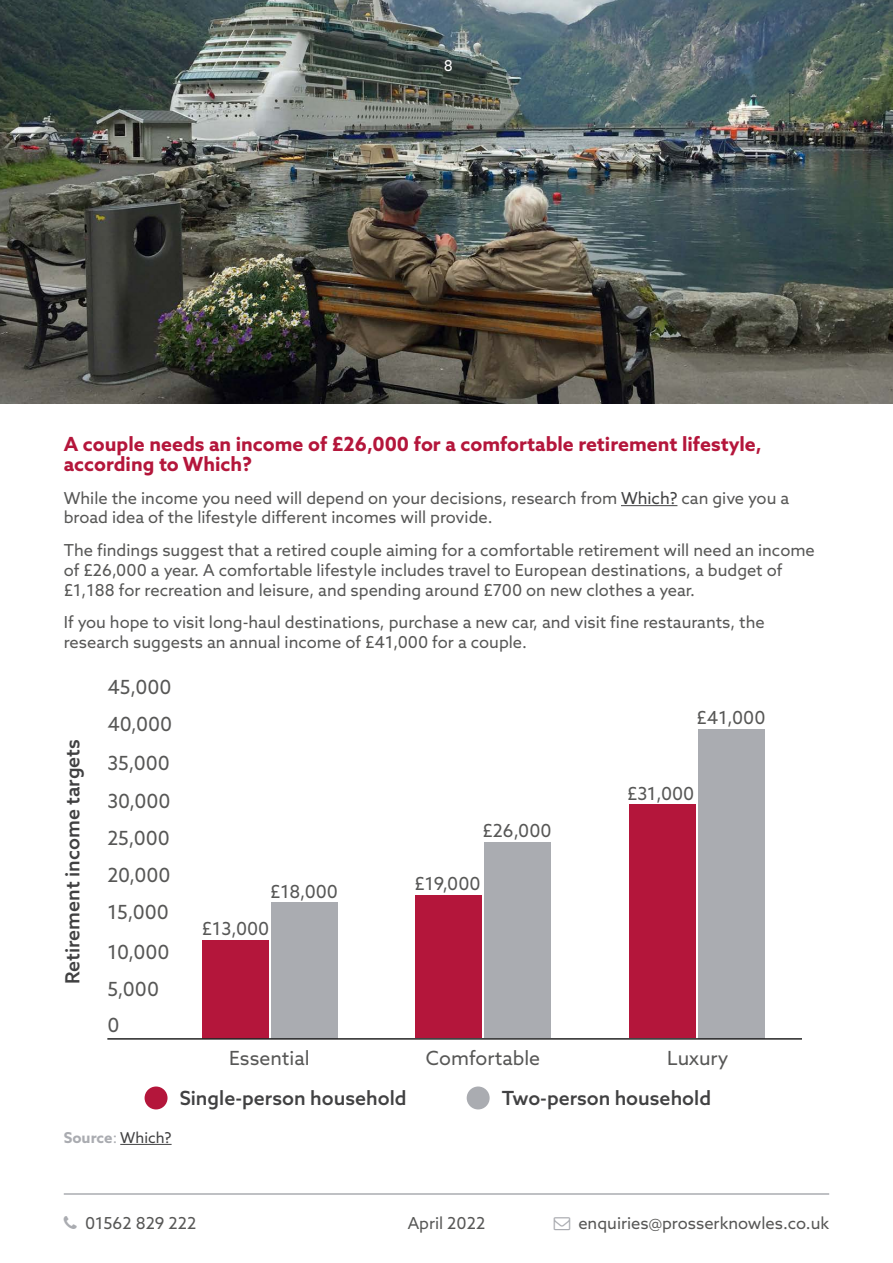
<style>
.page{position:relative;width:893px;height:1263px;background:#fff}
.page>*{position:absolute;margin:0;border:0;box-sizing:border-box;transform-origin:0 0}
.t1{font:700 19.5px/19.8px "Azo Sans";color:#b4163b}
.t2{font:19.5px "Azo Sans";color:#575756}
.t3{font:500 19.5px "Azo Sans";color:#414142}
.t4{font:18px "Azo Sans";color:#575756}
.t5{font:16.5px/19.8px "Azo Sans";color:#575756}
.t6{font:700 15px "Azo Sans";color:#aaacb1}
.t7{font:15px "Azo Sans";color:#fff}
.s1{color:#414142}
.s2{font-weight:400}
.s3{font-weight:400;color:#414142}
</style>
<div class="page">
<img style="left:0;top:0;width:893px;height:404px">
<hr style="left:64px;top:1193px;width:765px;height:2px;background:#aaacb1">
<hr style="left:621px;top:505px;width:56px;height:1px;background:#414142">
<div style="left:202px;top:940px;width:67px;height:99px;background:#b4163b"></div>
<div style="left:415px;top:895px;width:66px;height:143px;background:#b4163b"></div>
<div style="left:629px;top:804px;width:66px;height:234px;background:#b4163b"></div>
<div style="left:271px;top:902px;width:67px;height:137px;background:#aaacb1"></div>
<div style="left:484px;top:842px;width:67px;height:196px;background:#aaacb1"></div>
<div style="left:698px;top:729px;width:67px;height:309px;background:#aaacb1"></div>
<hr style="left:107px;top:1038px;width:695px;height:2px;background:#242424">
<div style="left:145px;top:1086px;width:23px;height:23px;background:#b4163b;border-radius:50%"></div>
<div style="left:467px;top:1086px;width:23px;height:23px;background:#aaacb1;border-radius:50%"></div>
<hr style="left:120px;top:1144px;width:52px;height:1px;background:#414142">
<p class="t7" style="left:444px;top:56px;width:11px">8</p>
<p class="t1" style="left:64px;top:434px;width:700px">A couple needs an income of £26,000 for a comfortable retirement lifestyle, according to Which?</p>
<p class="t5" style="left:64px;top:488px;width:727px">While the income you need will depend on your decisions, research from <span class="s1">Which?</span> can give you a broad idea of the lifestyle different incomes will provide.</p>
<p class="t5" style="left:64px;top:540px;width:753px">The findings suggest that a retired couple aiming for a comfortable retirement will need an income of £26,000 a year. A comfortable lifestyle includes travel to European destinations, a budget of £1,188 for recreation and leisure, and spending around £700 on new clothes a year.</p>
<p class="t5" style="left:64px;top:612px;width:702px">If you hope to visit long-haul destinations, purchase a new car, and visit fine restaurants, the research suggests an annual income of £41,000 for a couple.</p>
<p class="t2" style="left:107px;top:674px;width:66px">45,000</p>
<p class="t3" style="left:60px;top:984px;width:246px;rotate:-90deg">Retirement income targets</p>
<p class="t2" style="left:107px;top:711px;width:66px">40,000</p>
<p class="t2" style="left:107px;top:750px;width:64px">35,000</p>
<p class="t2" style="left:107px;top:788px;width:65px">30,000</p>
<p class="t2" style="left:107px;top:825px;width:64px">25,000</p>
<p class="t2" style="left:107px;top:862px;width:65px">20,000</p>
<p class="t2" style="left:107px;top:900px;width:63px">15,000</p>
<p class="t2" style="left:107px;top:939px;width:64px">10,000</p>
<p class="t2" style="left:107px;top:976px;width:53px">5,000</p>
<p class="t2" style="left:107px;top:1013px;width:14px">0</p>
<p class="t6" style="left:64px;top:1127px;width:109px">Source<span class="s2">:</span> <span class="s3">Which?</span></p>
<p class="t4" style="left:696px;top:705px;width:70px">£41,000</p>
<p class="t4" style="left:482px;top:819px;width:71px">£26,000</p>
<p class="t4" style="left:270px;top:879px;width:70px">£18,000</p>
<p class="t4" style="left:414px;top:872px;width:68px">£19,000</p>
<p class="t4" style="left:202px;top:916px;width:69px">£13,000</p>
<p class="t4" style="left:627px;top:781px;width:69px">£31,000</p>
<p class="t2" style="left:229px;top:1045px;width:82px">Essential</p>
<p class="t2" style="left:426px;top:1045px;width:116px">Comfortable</p>
<p class="t2" style="left:667px;top:1045px;width:63px">Luxury</p>
<p class="t3" style="left:180px;top:1085px;width:228px">Single-person household</p>
<p class="t3" style="left:502px;top:1085px;width:211px">Two-person household</p>
<p class="t5" style="left:85px;top:1213px;width:113px">01562 829 222</p>
<p class="t5" style="left:578px;top:1213px;width:252px">enquiries@prosserknowles.co.uk</p>
<p class="t5" style="left:408px;top:1213px;width:79px">April 2022</p>
</div>
